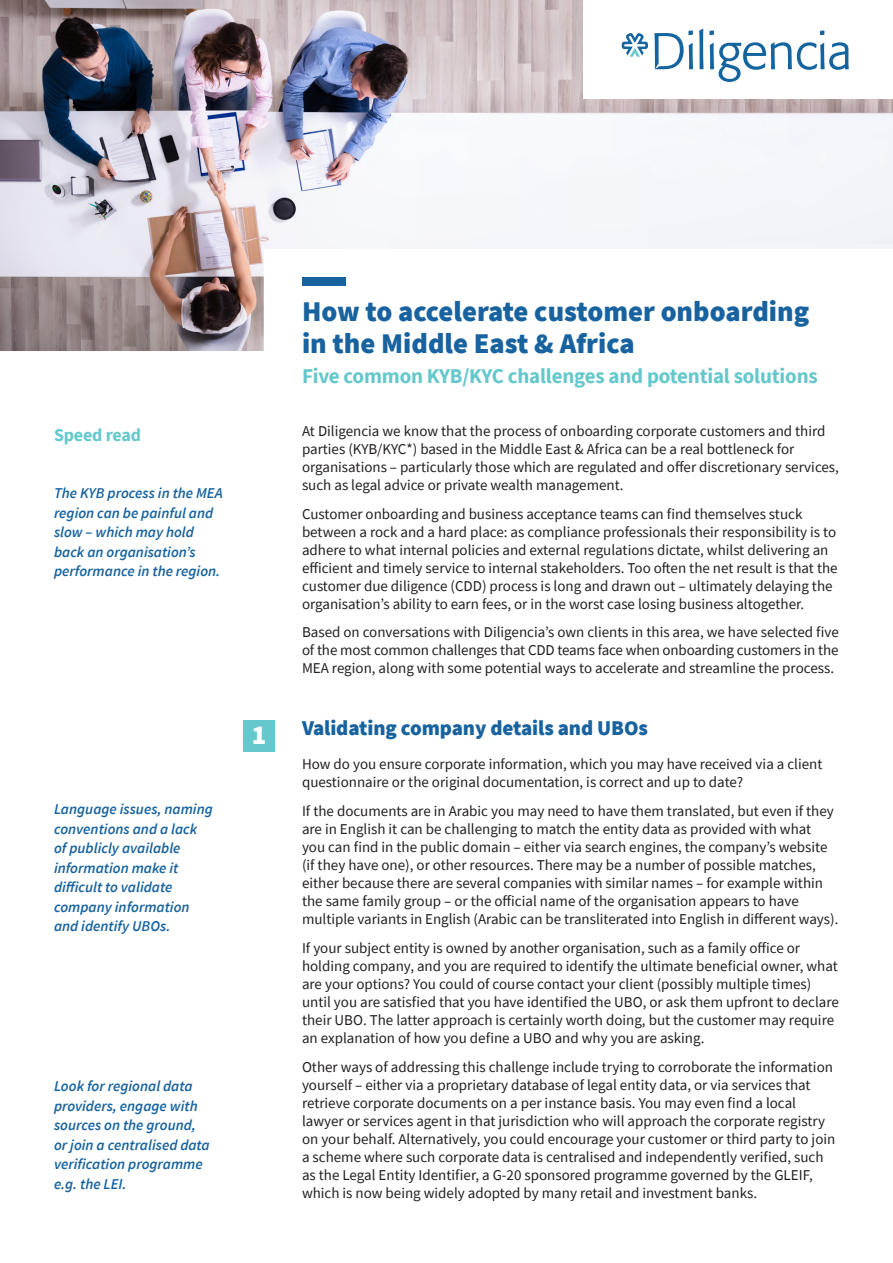
<style>
.page{position:relative;width:893px;height:1263px;background:#fff}
.page>*{position:absolute;margin:0;border:0;box-sizing:border-box;transform-origin:0 0}
.t1{font:900 28.5px/31.5px "Source Sans Pro";color:#18639f}
.t2{font:900 27px "Source Sans Pro";color:#fff}
.t3{font:700 21px "Source Sans Pro";letter-spacing:-.01em;color:#64c8cc}
.t4{font:900 21px "Source Sans Pro";letter-spacing:-.005em;color:#18639f}
.t5{font:700 18px "Source Sans Pro";letter-spacing:-.01em;color:#64c8cc}
.t6{font:15px/18px "Source Sans Pro";color:#231f20}
.t7{font:italic 600 15px/19.5px "Source Sans Pro";color:#18639f}
</style>
<div class="page">
<img style="left:0;top:0;width:893px;height:351px">
<div style="left:584px;top:0;width:309px;height:99px;background:#fff"></div>
<svg style="left:622px;top:33px;width:26px;height:24px"></svg>
<svg style="left:820px;top:30px;width:4px;height:5px"></svg>
<svg style="left:654px;top:30px;width:39px;height:39px"></svg>
<svg style="left:699px;top:29px;width:4px;height:40px"></svg>
<svg style="left:709px;top:30px;width:5px;height:5px"></svg>
<svg style="left:710px;top:42px;width:139px;height:40px"></svg>
<div style="left:243px;top:720px;width:32px;height:32px;background:#64c8cc"></div>
<p class="t5" style="left:54px;top:423px;width:89px">Speed read</p>
<p class="t7" style="left:54px;top:483px;width:170px">The KYB process in the MEA region can be painful and slow – which may hold back an organisation’s performance in the region.</p>
<p class="t7" style="left:54px;top:799px;width:160px">Language issues, naming conventions and a lack of publicly available information make it difficult to validate company information and identify UBOs.</p>
<p class="t2" style="left:252px;top:717px;width:16px">1</p>
<p class="t7" style="left:54px;top:1076px;width:157px">Look for regional data providers, engage with sources on the ground, or join a centralised data verification programme e.g. the LEI.</p>
<p class="t1" style="left:302px;top:296px;width:509px">How to accelerate customer onboarding in the Middle East &amp; Africa</p>
<p class="t3" style="left:302px;top:362px;width:517px">Five common KYB/KYC challenges and potential solutions</p>
<p class="t6" style="left:302px;top:422px;width:538px">At Diligencia we know that the process of onboarding corporate customers and third parties (KYB/KYC*) based in the Middle East &amp; Africa can be a real bottleneck for organisations – particularly those which are regulated and offer discretionary services, such as legal advice or private wealth management.</p>
<p class="t6" style="left:302px;top:504px;width:537px">Customer onboarding and business acceptance teams can find themselves stuck between a rock and a hard place: as compliance professionals their responsibility is to adhere to what internal policies and external regulations dictate, whilst delivering an efficient and timely service to internal stakeholders. Too often the net result is that the customer due diligence (CDD) process is long and drawn out – ultimately delaying the organisation’s ability to earn fees, or in the worst case losing business altogether.</p>
<p class="t6" style="left:302px;top:623px;width:538px;text-align:justify">Based on conversations with Diligencia’s own clients in this area, we have selected five of the most common challenges that CDD teams face when onboarding customers in the MEA region, along with some potential ways to accelerate and streamline the process.</p>
<p class="t4" style="left:302px;top:714px;width:347px">Validating company details and UBOs</p>
<p class="t6" style="left:302px;top:755px;width:522px">How do you ensure corporate information, which you may have received via a client questionnaire or the original documentation, is correct and up to date?</p>
<p class="t6" style="left:302px;top:802px;width:538px">If the documents are in Arabic you may need to have them translated, but even if they are in English it can be challenging to match the entity data as provided with what<br>you can find in the public domain – either via search engines, the company’s website (if they have one), or other resources. There may be a number of possible matches, either because there are several companies with similar names – for example within the same family group – or the official name of the organisation appears to have multiple variants in English (Arabic can be transliterated into English in different ways).</p>
<p class="t6" style="left:302px;top:939px;width:538px">If your subject entity is owned by another organisation, such as a family office or holding company, and you are required to identify the ultimate beneficial owner, what are your options? You could of course contact your client (possibly multiple times) until you are satisfied that you have identified the UBO, or ask them upfront to declare their UBO. The latter approach is certainly worth doing, but the customer may require an explanation of how you define a UBO and why you are asking.</p>
<p class="t6" style="left:302px;top:1058px;width:535px">Other ways of addressing this challenge include trying to corroborate the information yourself – either via a proprietary database of legal entity data, or via services that retrieve corporate documents on a per instance basis. You may even find a local lawyer or services agent in that jurisdiction who will approach the corporate registry on your behalf. Alternatively, you could encourage your customer or third party to join a scheme where such corporate data is centralised and independently verified, such as the Legal Entity Identifier, a G-20 sponsored programme governed by the GLEIF, which is now being widely adopted by many retail and investment banks.</p>
</div>
